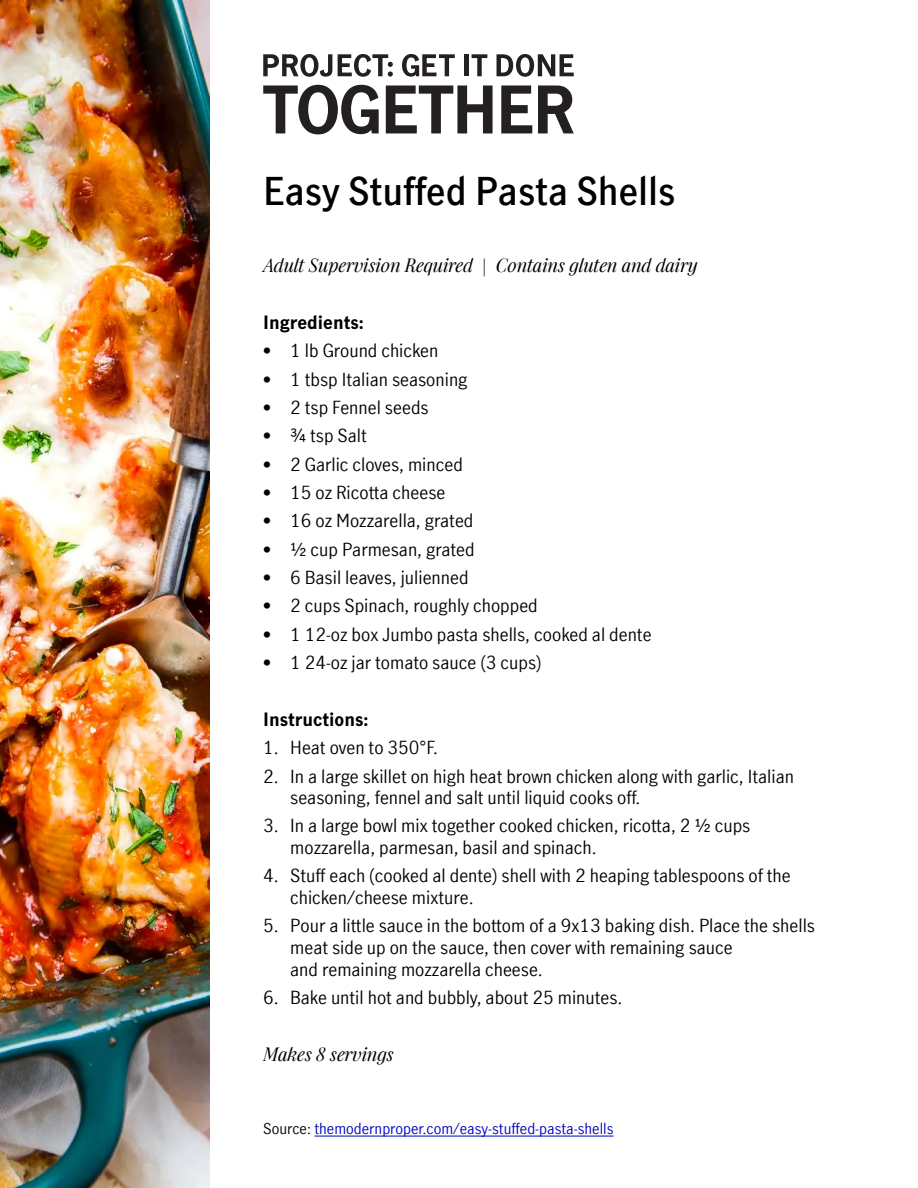
<style>
.page{position:relative;width:918px;height:1188px;background:#fff}
.page>*{position:absolute;margin:0;border:0;box-sizing:border-box;transform-origin:0 0}
.t1{font:600 37.5px "Manulife JH Sans Optimized";color:#000}
.t2{font:18px/21.6px "Manulife JH Sans Optimized";color:#000}
.t3{font:italic 18px "Manulife JH Serif Optimized";color:#000}
.t4{font:700 18px "Manulife JH Sans Optimized";color:#000}
.t5{font:15px "Manulife JH Sans Optimized";color:#0000c1}
.s1{color:#000}
</style>
<div class="page">
<img style="left:0;top:0;width:209px;height:1188px">
<hr style="left:314px;top:1136px;width:300px;height:1px;background:#0000c1">
<svg style="left:263px;top:85px;width:116px;height:49px"></svg>
<svg style="left:386px;top:86px;width:107px;height:47px"></svg>
<svg style="left:501px;top:86px;width:31px;height:47px"></svg>
<svg style="left:538px;top:85px;width:36px;height:48px"></svg>
<svg style="left:263px;top:54px;width:69px;height:23px"></svg>
<svg style="left:402px;top:54px;width:53px;height:23px"></svg>
<div style="left:464px;top:54px;width:5px;height:22px;background:#241f21"></div>
<svg style="left:472px;top:54px;width:15px;height:22px"></svg>
<svg style="left:497px;top:54px;width:77px;height:23px"></svg>
<svg style="left:338px;top:54px;width:55px;height:23px"></svg>
<h1 class="t1" style="left:263px;top:165px;width:414px">Easy Stuffed Pasta Shells</h1>
<p class="t3" style="left:263px;top:252px;width:436px">Adult Supervision Required | Contains gluten and dairy</p>
<p class="t4" style="left:263px;top:310px;width:102px">Ingredients:</p>
<p class="t2" style="left:263px;top:339px;width:177px">• 1 lb Ground chicken</p>
<p class="t2" style="left:263px;top:368px;width:206px">• 1 tbsp Italian seasoning</p>
<p class="t2" style="left:263px;top:396px;width:167px">• 2 tsp Fennel seeds</p>
<p class="t2" style="left:263px;top:424px;width:105px">• ¾ tsp Salt</p>
<p class="t2" style="left:263px;top:453px;width:201px">• 2 Garlic cloves, minced</p>
<p class="t2" style="left:263px;top:481px;width:184px">• 15 oz Ricotta cheese</p>
<p class="t2" style="left:263px;top:509px;width:212px">• 16 oz Mozzarella, grated</p>
<p class="t2" style="left:263px;top:538px;width:213px">• ½ cup Parmesan, grated</p>
<p class="t2" style="left:263px;top:566px;width:207px">• 6 Basil leaves, julienned</p>
<p class="t2" style="left:263px;top:594px;width:276px">• 2 cups Spinach, roughly chopped</p>
<p class="t2" style="left:263px;top:623px;width:390px">• 1 12-oz box Jumbo pasta shells, cooked al dente</p>
<p class="t2" style="left:263px;top:651px;width:280px">• 1 24-oz jar tomato sauce (3 cups)</p>
<p class="t4" style="left:263px;top:707px;width:107px">Instructions:</p>
<p class="t2" style="left:263px;top:736px;width:176px">1. Heat oven to 350°F.</p>
<p class="t2" style="left:290px;top:764px;width:505px;text-indent:-27px">2. In a large skillet on high heat brown chicken along with garlic, Italian seasoning, fennel and salt until liquid cooks off.</p>
<p class="t2" style="left:290px;top:814px;width:462px;text-indent:-27px">3. In a large bowl mix together cooked chicken, ricotta, 2 ½ cups mozzarella, parmesan, basil and spinach.</p>
<p class="t2" style="left:290px;top:864px;width:502px;text-indent:-27px">4. Stuff each (cooked al dente) shell with 2 heaping tablespoons of the chicken/cheese mixture.</p>
<p class="t2" style="left:290px;top:914px;width:526px;text-indent:-27px">5. Pour a little sauce in the bottom of a 9x13 baking dish. Place the shells meat side up on the sauce, then cover with remaining sauce<br>and remaining mozzarella cheese.</p>
<p class="t2" style="left:263px;top:986px;width:361px">6. Bake until hot and bubbly, about 25 minutes.</p>
<p class="t3" style="left:263px;top:1041px;width:132px">Makes 8 servings</p>
<p class="t5" style="left:263px;top:1118px;width:352px"><span class="s1">Source:</span> themodernproper.com/easy-stuffed-pasta-shells</p>
</div>
